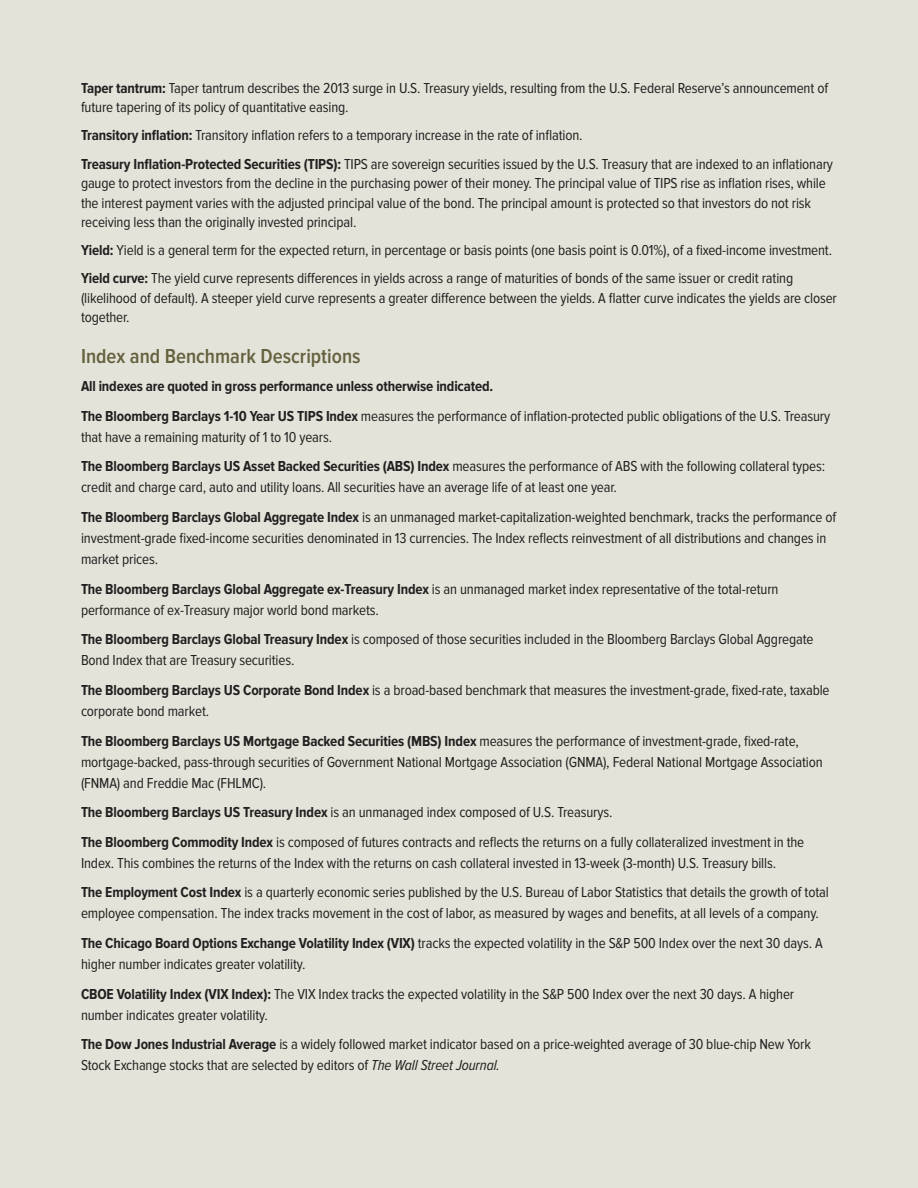
<style>
.page{position:relative;width:918px;height:1188px;background:#e4e3d9}
.page>*{position:absolute;margin:0;border:0;box-sizing:border-box;transform-origin:0 0}
.Head_disclosure{font:600 21px "Proxima Nova Cond";color:#64613e}
.Index_descriptions{font:15px/21px "Proxima Nova Cond";letter-spacing:-.01em;color:#231f20}
.Index_descriptions-2{font:700 15px "Proxima Nova Cond";letter-spacing:-.01em;color:#231f20}
.s1{font-weight:700}
.s2{font-style:italic}
</style>
<div class="page">
<p class="Index_descriptions" style="left:81px;top:78px;width:749px;line-height:19.5px"><span class="s1">Taper tantrum:</span> Taper tantrum describes the 2013 surge in U.S. Treasury yields, resulting from the U.S. Federal Reserve’s announcement of future tapering of its policy of quantitative easing.</p>
<p class="Index_descriptions" style="left:81px;top:125px;width:503px"><span class="s1">Transitory inflation:</span> Transitory inflation refers to a temporary increase in the rate of inflation.</p>
<p class="Index_descriptions" style="left:81px;top:154px;width:754px;line-height:19.5px"><span class="s1">Treasury Inflation-Protected Securities (TIPS):</span> TIPS are sovereign securities issued by the U.S. Treasury that are indexed to an inflationary gauge to protect investors from the decline in the purchasing power of their money. The principal value of TIPS rise as inflation rises, while the interest payment varies with the adjusted principal value of the bond. The principal amount is protected so that investors do not risk receiving less than the originally invested principal.</p>
<p class="Index_descriptions" style="left:81px;top:240px;width:753px"><span class="s1">Yield:</span> Yield is a general term for the expected return, in percentage or basis points (one basis point is 0.01%), of a fixed-income investment.</p>
<p class="Index_descriptions" style="left:81px;top:269px;width:757px;line-height:19.5px"><span class="s1">Yield curve:</span> The yield curve represents differences in yields across a range of maturities of bonds of the same issuer or credit rating (likelihood of default). A steeper yield curve represents a greater difference between the yields. A flatter curve indicates the yields are closer together.</p>
<p class="Head_disclosure" style="left:81px;top:345px;width:281px">Index and Benchmark Descriptions</p>
<p class="Index_descriptions-2" style="left:81px;top:378px;width:414px">All indexes are quoted in gross performance unless otherwise indicated.</p>
<p class="Index_descriptions" style="left:81px;top:406px;width:751px"><span class="s1">The Bloomberg Barclays 1-10 Year US TIPS Index</span> measures the performance of inflation-protected public obligations of the U.S. Treasury that have a remaining maturity of 1 to 10 years.</p>
<p class="Index_descriptions" style="left:81px;top:456px;width:746px"><span class="s1">The Bloomberg Barclays US Asset Backed Securities (ABS) Index</span> measures the performance of ABS with the following collateral types: credit and charge card, auto and utility loans. All securities have an average life of at least one year.</p>
<p class="Index_descriptions" style="left:81px;top:507px;width:757px"><span class="s1">The Bloomberg Barclays Global Aggregate Index</span> is an unmanaged market-capitalization-weighted benchmark, tracks the performance of investment-grade fixed-income securities denominated in 13 currencies. The Index reflects reinvestment of all distributions and changes in market prices.</p>
<p class="Index_descriptions" style="left:81px;top:578px;width:699px"><span class="s1">The Bloomberg Barclays Global Aggregate ex-Treasury Index</span> is an unmanaged market index representative of the total-return performance of ex-Treasury major world bond markets.</p>
<p class="Index_descriptions" style="left:81px;top:629px;width:734px"><span class="s1">The Bloomberg Barclays Global Treasury Index</span> is composed of those securities included in the Bloomberg Barclays Global Aggregate<br>Bond Index that are Treasury securities.</p>
<p class="Index_descriptions" style="left:81px;top:680px;width:750px"><span class="s1">The Bloomberg Barclays US Corporate Bond Index</span> is a broad-based benchmark that measures the investment-grade, fixed-rate, taxable corporate bond market.</p>
<p class="Index_descriptions" style="left:81px;top:730px;width:743px"><span class="s1">The Bloomberg Barclays US Mortgage Backed Securities (MBS) Index</span> measures the performance of investment-grade, fixed-rate, mortgage-backed, pass-through securities of Government National Mortgage Association (GNMA), Federal National Mortgage Association (FNMA) and Freddie Mac (FHLMC).</p>
<p class="Index_descriptions" style="left:81px;top:802px;width:533px"><span class="s1">The Bloomberg Barclays US Treasury Index</span> is an unmanaged index composed of U.S. Treasurys.</p>
<p class="Index_descriptions" style="left:81px;top:832px;width:725px"><span class="s1">The Bloomberg Commodity Index</span> is composed of futures contracts and reflects the returns on a fully collateralized investment in the<br>Index. This combines the returns of the Index with the returns on cash collateral invested in 13-week (3-month) U.S. Treasury bills.</p>
<p class="Index_descriptions" style="left:81px;top:882px;width:749px"><span class="s1">The Employment Cost Index</span> is a quarterly economic series published by the U.S. Bureau of Labor Statistics that details the growth of total employee compensation. The index tracks movement in the cost of labor, as measured by wages and benefits, at all levels of a company.</p>
<p class="Index_descriptions" style="left:81px;top:933px;width:743px"><span class="s1">The Chicago Board Options Exchange Volatility Index (VIX)</span> tracks the expected volatility in the S&amp;P 500 Index over the next 30 days. A higher number indicates greater volatility.</p>
<p class="Index_descriptions" style="left:81px;top:984px;width:715px"><span class="s1">CBOE Volatility Index (VIX Index):</span> The VIX Index tracks the expected volatility in the S&amp;P 500 Index over the next 30 days. A higher number indicates greater volatility.</p>
<p class="Index_descriptions" style="left:81px;top:1034px;width:732px"><span class="s1">The Dow Jones Industrial Average</span> is a widely followed market indicator based on a price-weighted average of 30 blue-chip New York<br>Stock Exchange stocks that are selected by editors of <span class="s2">The Wall Street Journal.</span></p>
</div>
